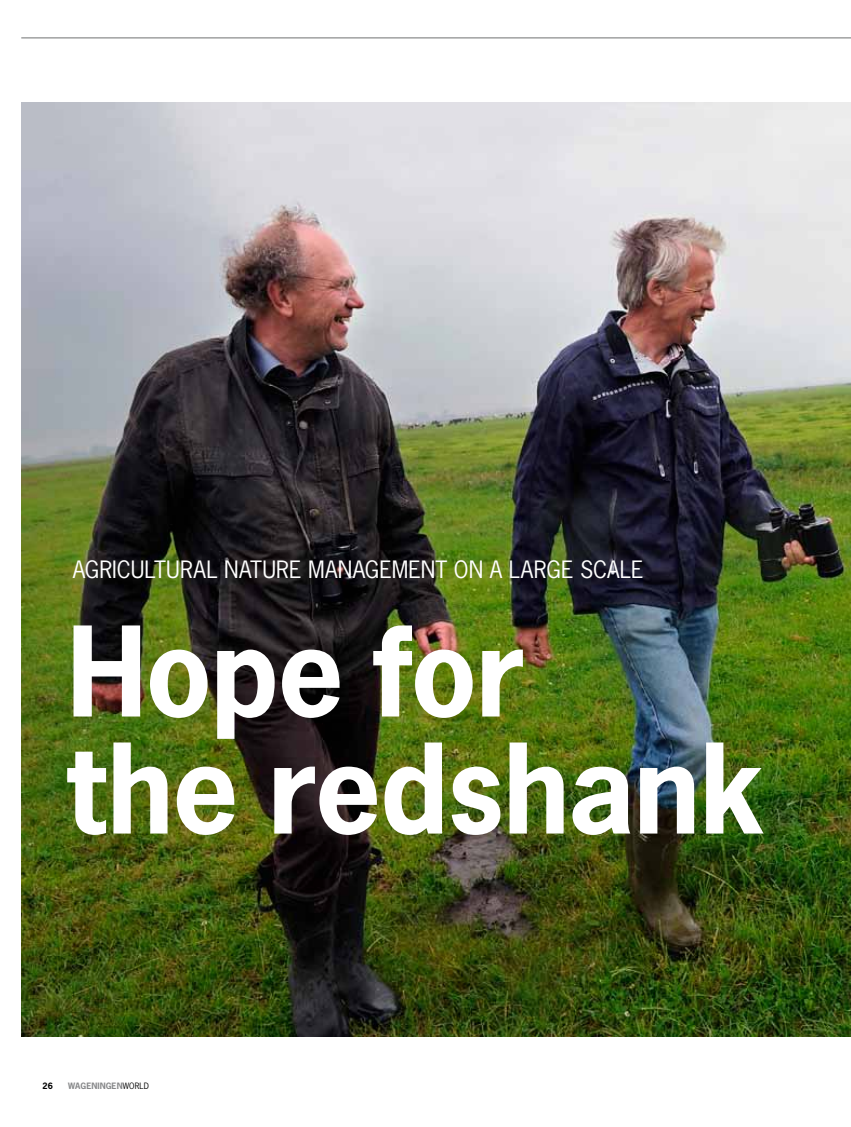
<style>
.page{position:relative;width:851px;height:1127px;background:#fff}
.page>*{position:absolute;margin:0;border:0;box-sizing:border-box;transform-origin:0 0}
.t1{font:700 117px/117px "News Gothic Std";color:#fff}
.t2{font:22.5px "News Gothic Std";color:#fff}
.t3{font:700 8.25px "News Gothic Std";letter-spacing:.01em;color:#87888a}
.t4{font:700 8.25px "News Gothic Std";color:#000}
.s1{font-weight:400;color:#000}
</style>
<div class="page">
<svg style="left:21px;top:37px;width:829px;height:2px;background:#b6b7b7"></svg>
<img style="left:21px;top:102px;width:829px;height:934px">
<p class="t2" style="left:73px;top:555px;width:572px">AGRICULTU RAL NATU RE MANAGEMENT ON A LARGE SCALE</p>
<h1 class="t1" style="left:67px;top:612px;width:699px">Hope for<br>the redshank</h1>
<p class="t4" style="left:43px;top:1080px;width:12px">26</p>
<p class="t3" style="left:68px;top:1080px;width:82px">Wageningen<span class="s1">WORLD</span></p>
</div>
